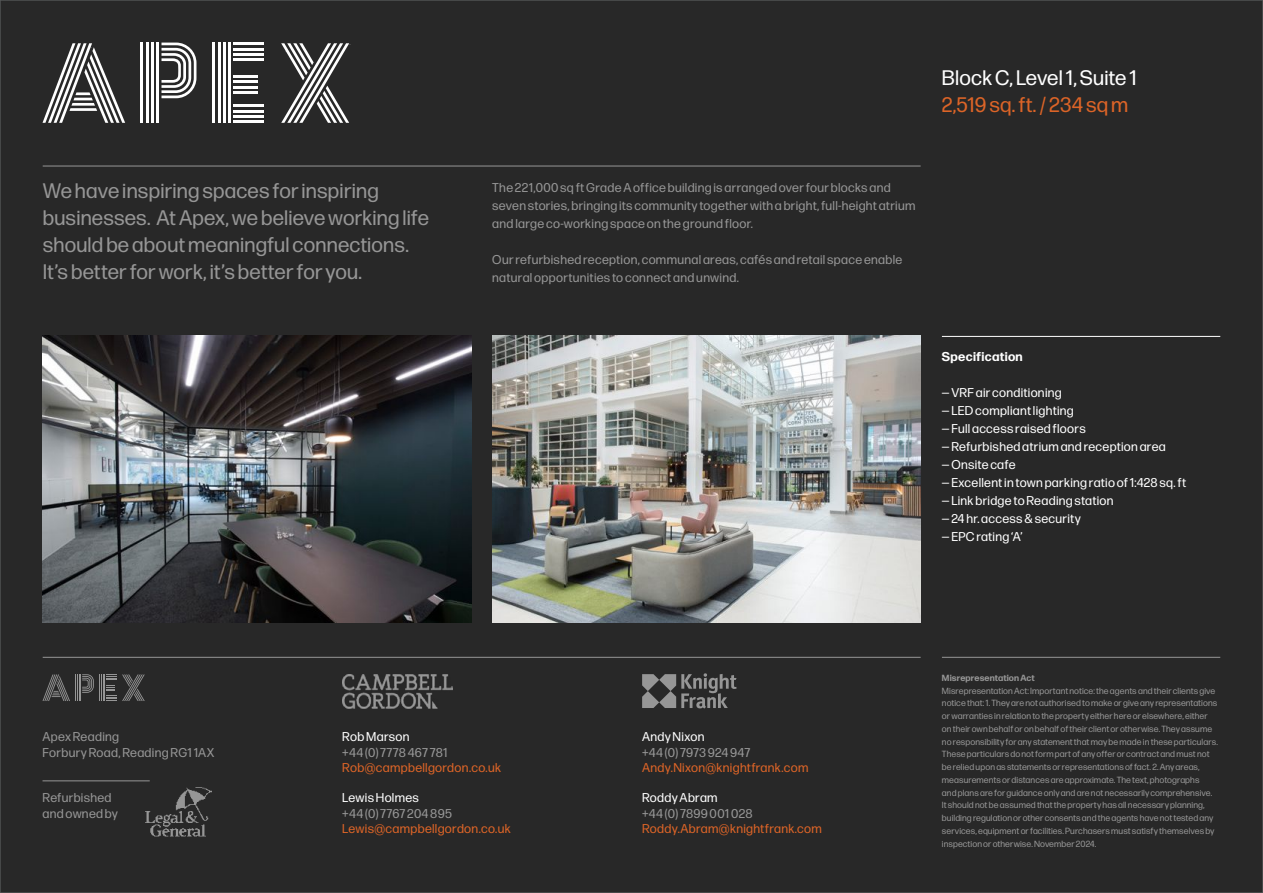
<style>
.page{position:relative;width:1263px;height:893px;background:#282828}
.page>*{position:absolute;margin:0;border:0;box-sizing:border-box;transform-origin:0 0}
._14pt_Forma{font:21px/27px "Forma DJR Text";letter-spacing:.01em;color:#969696}
._14pt_Forma-2{font:21px "Forma DJR Text";letter-spacing:.005em;color:#fff}
._14pt_Forma-3{font:21px "Forma DJR Text";letter-spacing:.01em;color:#dc6427}
._8_5pt_Forma{font:12.75px/18px "Forma DJR Text";letter-spacing:.025em;color:#969696}
._8_5pt_Forma-2{font:12.75px "Forma DJR Text";letter-spacing:.025em;color:#fff}
._24_pt_text{font:12.75px/15.3px "Forma DJR Text";letter-spacing:.025em;color:#969696}
._24_pt_text-2{font:12.75px "Forma DJR Text";letter-spacing:.025em;color:#dc6427}
._24_pt_text-3{font:12.75px "Forma DJR Text";letter-spacing:.025em;color:#fff}
._8_5pt_Forma-3{font:700 12.75px "Forma DJR Text";letter-spacing:.025em;color:#fff}
._24_pt_text-4{font:9px/12.8px "Forma DJR Text";letter-spacing:.01em;color:#969696}
._24_pt_text-5{font:700 9px "Forma DJR Text";letter-spacing:.01em;color:#969696}
</style>
<div class="page">
<hr style="left:43px;top:657px;width:878px;height:1px;background:#969696">
<hr style="left:942px;top:657px;width:278px;height:1px;background:#969696">
<hr style="left:43px;top:166px;width:878px;height:1px;background:#969696">
<hr style="left:942px;top:336px;width:278px;height:1px;background:#fff">
<hr style="left:43px;top:780px;width:107px;height:1px;background:#969696">
<svg style="left:43px;top:674px;width:73px;height:27px"></svg>
<svg style="left:122px;top:674px;width:23px;height:27px"></svg>
<svg style="left:43px;top:43px;width:82px;height:80px"></svg>
<hr style="left:140px;top:43px;width:3px;height:80px;background:#fff">
<hr style="left:146px;top:43px;width:2px;height:80px;background:#fff">
<hr style="left:151px;top:43px;width:3px;height:80px;background:#fff">
<hr style="left:156px;top:43px;width:3px;height:80px;background:#fff">
<hr style="left:212px;top:43px;width:3px;height:80px;background:#fff">
<hr style="left:218px;top:43px;width:2px;height:80px;background:#fff">
<hr style="left:223px;top:43px;width:3px;height:80px;background:#fff">
<hr style="left:228px;top:43px;width:3px;height:80px;background:#fff">
<hr style="left:233px;top:43px;width:31px;height:2px;background:#fff">
<hr style="left:233px;top:48px;width:31px;height:2px;background:#fff">
<hr style="left:233px;top:53px;width:31px;height:3px;background:#fff">
<hr style="left:233px;top:58px;width:31px;height:3px;background:#fff">
<hr style="left:233px;top:104px;width:31px;height:3px;background:#fff">
<hr style="left:233px;top:110px;width:31px;height:2px;background:#fff">
<hr style="left:233px;top:115px;width:31px;height:3px;background:#fff">
<hr style="left:233px;top:120px;width:31px;height:3px;background:#fff">
<hr style="left:233px;top:75px;width:25px;height:3px;background:#fff">
<hr style="left:233px;top:80px;width:25px;height:3px;background:#fff">
<hr style="left:233px;top:86px;width:25px;height:2px;background:#fff">
<hr style="left:233px;top:91px;width:25px;height:3px;background:#fff">
<svg style="left:161px;top:43px;width:35px;height:55px"></svg>
<svg style="left:281px;top:43px;width:68px;height:80px"></svg>
<img style="left:342px;top:674px;width:110px;height:34px">
<svg style="left:642px;top:673px;width:95px;height:35px"></svg>
<img style="left:145px;top:787px;width:67px;height:50px">
<img style="left:492px;top:336px;width:429px;height:287px">
<img style="left:43px;top:336px;width:428px;height:287px">
<p class="_14pt_Forma" style="left:43px;top:177px;width:388px">We have inspiring spaces for inspiring businesses. At Apex, we believe working life should be about meaningful connections.<br>It’s better for work, it’s better for you.</p>
<p class="_8_5pt_Forma" style="left:492px;top:178px;width:425px">The 221,000 sq ft Grade A office building is arranged over four blocks and seven stories, bringing its community together with a bright, full-height atrium and large co-working space on the ground floor.</p>
<p class="_8_5pt_Forma" style="left:492px;top:250px;width:412px">Our refurbished reception, communal areas, cafés and retail space enable natural opportunities to connect and unwind.</p>
<p class="_14pt_Forma-2" style="left:942px;top:65px;width:196px">Block C, Level 1, Suite 1</p>
<p class="_14pt_Forma-3" style="left:942px;top:92px;width:188px">2,519 sq. ft. / 234 sq m</p>
<p class="_8_5pt_Forma-3" style="left:942px;top:348px;width:82px">Specification</p>
<p class="_8_5pt_Forma-2" style="left:942px;top:385px;width:121px">— VRF air conditioning</p>
<p class="_8_5pt_Forma-2" style="left:942px;top:403px;width:133px">— LED compliant lighting</p>
<p class="_8_5pt_Forma-2" style="left:942px;top:421px;width:145px">— Full access raised floors</p>
<p class="_8_5pt_Forma-2" style="left:942px;top:439px;width:225px">— Refurbished atrium and reception area</p>
<p class="_8_5pt_Forma-2" style="left:942px;top:457px;width:75px">— Onsite cafe</p>
<p class="_8_5pt_Forma-2" style="left:942px;top:475px;width:246px">— Excellent in town parking ratio of 1:428 sq. ft</p>
<p class="_8_5pt_Forma-2" style="left:942px;top:493px;width:173px">— Link bridge to Reading station</p>
<p class="_8_5pt_Forma-2" style="left:942px;top:511px;width:140px">— 24 hr. access &amp; security</p>
<p class="_8_5pt_Forma-2" style="left:942px;top:529px;width:82px">— EPC rating ‘A’</p>
<p class="_24_pt_text" style="left:43px;top:729px;width:78px">Apex Reading</p>
<p class="_24_pt_text" style="left:43px;top:744px;width:173px">Forbury Road, Reading RG1 1AX</p>
<p class="_24_pt_text" style="left:43px;top:790px;width:77px">Refurbished and owned by</p>
<p class="_24_pt_text-3" style="left:342px;top:729px;width:69px">Rob Marson</p>
<p class="_24_pt_text" style="left:342px;top:744px;width:107px">+44 (0) 7778 467 781</p>
<p class="_24_pt_text-2" style="left:342px;top:759px;width:160px">Rob@campbellgordon.co.uk</p>
<p class="_24_pt_text-3" style="left:342px;top:790px;width:78px">Lewis Holmes</p>
<p class="_24_pt_text" style="left:342px;top:805px;width:111px">+44 (0) 7767 204 895</p>
<p class="_24_pt_text-2" style="left:342px;top:821px;width:170px">Lewis@campbellgordon.co.uk</p>
<p class="_24_pt_text-3" style="left:642px;top:729px;width:64px">Andy Nixon</p>
<p class="_24_pt_text" style="left:642px;top:744px;width:110px">+44 (0) 7973 924 947</p>
<p class="_24_pt_text-2" style="left:642px;top:759px;width:168px">Andy.Nixon@knightfrank.com</p>
<p class="_24_pt_text-3" style="left:642px;top:790px;width:77px">Roddy Abram</p>
<p class="_24_pt_text" style="left:642px;top:805px;width:112px">+44 (0) 7899 001 028</p>
<p class="_24_pt_text-2" style="left:642px;top:821px;width:181px">Roddy.Abram@knightfrank.com</p>
<p class="_24_pt_text-5" style="left:942px;top:672px;width:94px">Misrepresentation Act</p>
<p class="_24_pt_text-4" style="left:942px;top:684px;width:277px">Misrepresentation Act: Important notice: the agents and their clients give notice that: 1. They are not authorised to make or give any representations or warranties in relation to the property either here or elsewhere, either on their own behalf or on behalf of their client or otherwise. They assume no responsibility for any statement that may be made in these particulars.<br>These particulars do not form part of any offer or contract and must not be relied upon as statements or representations of fact. 2. Any areas, measurements or distances are approximate. The text, photographs<br>and plans are for guidance only and are not necessarily comprehensive.<br>It should not be assumed that the property has all necessary planning, building regulation or other consents and the agents have not tested any services, equipment or facilities. Purchasers must satisfy themselves by inspection or otherwise. November 2024.</p>
</div>
